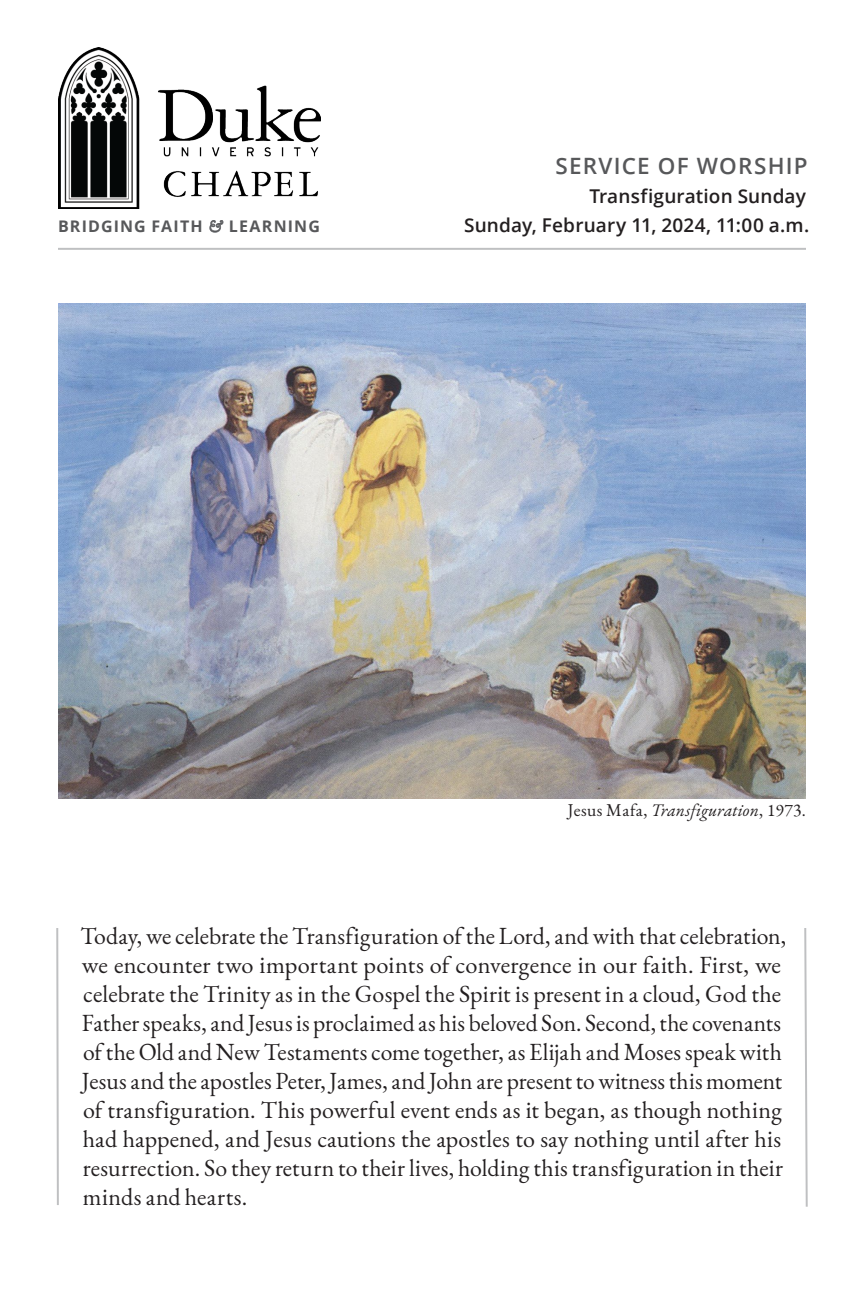
<style>
.page{position:relative;width:864px;height:1296px;background:#fff}
.page>*{position:absolute;margin:0;border:0;box-sizing:border-box;transform-origin:0 0}
.t1{font:24px/29px "EB Garamond";letter-spacing:.005em;color:#231f20}
.t2{font:600 22.4px "Open Sans";letter-spacing:.05em;color:#57585a}
.t3{font:600 19px/29px "Open Sans";letter-spacing:.005em;color:#231f20;text-align:right}
.t4{font:17.6px "EB Garamond";letter-spacing:.02em;color:#231f20}
.t5{font:700 16px "Open Sans";letter-spacing:.07em;color:#57585a}
.s1{font-family:"EB Garamond";font-weight:400;font-style:italic;color:#808285}
.s2{font-style:italic}
</style>
<div class="page">
<img style="left:58px;top:48px;width:263px;height:160px">
<hr style="left:58px;top:248px;width:748px;height:2px;background:#808285">
<svg style="left:56px;top:928px;width:3px;height:277px"></svg>
<svg style="left:804px;top:928px;width:4px;height:279px"></svg>
<img style="left:58px;top:304px;width:748px;height:494px">
<p class="t5" style="left:58px;top:215px;width:263px">BRIDGING FAITH <span class="s1">&amp;</span> LEARNING</p>
<p class="t2" style="left:556px;top:151px;width:253px">SERVICE OF WORSHIP</p>
<p class="t3" style="left:464px;top:181px;width:347px">Transfiguration Sunday<br>Sunday, February 11, 2024, 11:00 a.m.</p>
<p class="t4" style="left:568px;top:798px;width:240px">Jesus Mafa, <span class="s2">Transfiguration</span>, 1973.</p>
<p class="t1" style="left:81px;top:921px;width:707px">Today, we celebrate the Transfiguration of the Lord, and with that celebration, we encounter two important points of convergence in our faith. First, we celebrate the Trinity as in the Gospel the Spirit is present in a cloud, God the Father speaks, and Jesus is proclaimed as his beloved Son. Second, the covenants of the Old and New Testaments come together, as Elijah and Moses speak with Jesus and the apostles Peter, James, and John are present to witness this moment of transfiguration. This powerful event ends as it began, as though nothing had happened, and Jesus cautions the apostles to say nothing until after his resurrection. So they return to their lives, holding this transfiguration in their minds and hearts.</p>
</div>
